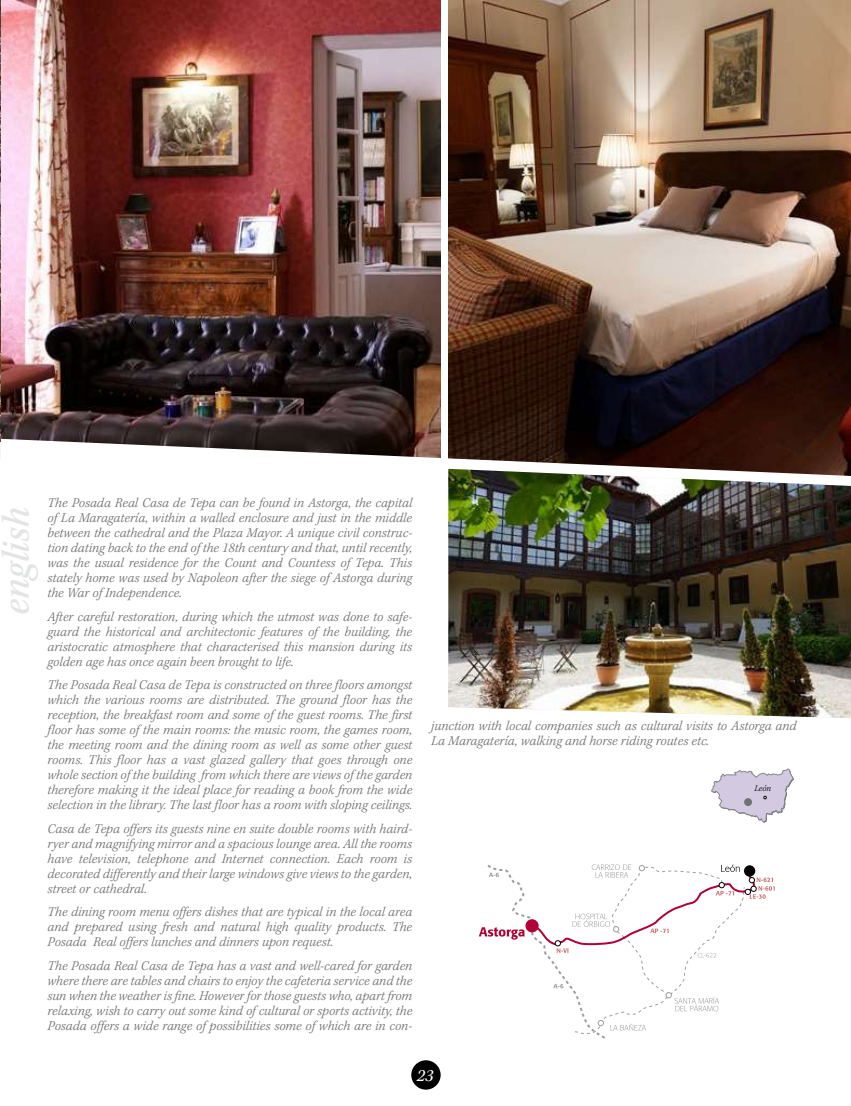
<style>
.page{position:relative;width:851px;height:1106px;background:#fff}
.page>*{position:absolute;margin:0;border:0;box-sizing:border-box;transform-origin:0 0}
.t1{font:40.5px "Kepler Std Medium Scn It";color:#e3e4e4}
.t2{font:italic 17.55px "Kepler Std";color:#fff}
.t3{font:italic 300 13.8px/15px "Kepler Std";color:#707172;text-align:justify}
.t4{font:italic 300 9px "Kepler Std";color:#000}
</style>
<div class="page">
<div style="left:411px;top:1060px;width:29px;height:29px;background:#000;border-radius:50%"></div>
<img style="left:1px;top:0;width:439px;height:439px">
<img style="left:448px;top:0;width:402px;height:439px">
<svg style="left:0;top:439px;width:850px;height:30px"></svg>
<img style="left:448px;top:469px;width:402px;height:249px">
<img style="left:0;top:0;width:1px;height:441px">
<svg style="left:478px;top:864px;width:296px;height:175px"></svg>
<svg style="left:711px;top:769px;width:82px;height:53px"></svg>
<div style="left:744px;top:798px;width:8px;height:8px;background:#707172;border-radius:50%"></div>
<svg style="left:0;top:0;width:1px;height:55px"></svg>
<p class="t3" style="left:47px;top:495px;width:366px">The Posada Real Casa de Tepa can be found in Astorga, the capital of La Maragatería, within a walled enclosure and just in the middle between the cathedral and the Plaza Mayor. A unique civil construc&shy;tion dating back to the end of the 18th century and that, until recently, was the usual residence for the Count and Countess of Tepa. This stately home was used by Napoleon after the siege of Astorga during the War of Independence.</p>
<p class="t3" style="left:47px;top:609px;width:366px">After careful restoration, during which the utmost was done to safe&shy;guard the historical and architectonic features of the building, the aristocratic atmosphere that characterised this mansion during its golden age has once again been brought to life.</p>
<p class="t3" style="left:47px;top:677px;width:366px">The Posada Real Casa de Tepa is constructed on three floors amongst which the various rooms are distributed. The ground floor has the reception, the breakfast room and some of the guest rooms. The first floor has some of the main rooms: the music room, the games room, the meeting room and the dining room as well as some other guest rooms. This floor has a vast glazed gallery that goes through one whole section of the building from which there are views of the garden therefore making it the ideal place for reading a book from the wide selection in the library. The last floor has a room with sloping ceilings.</p>
<p class="t3" style="left:47px;top:821px;width:366px">Casa de Tepa offers its guests nine en suite double rooms with haird&shy;ryer and magnifying mirror and a spacious lounge area. All the rooms have television, telephone and Internet connection. Each room is decorated differently and their large windows give views to the garden, street or cathedral.</p>
<p class="t3" style="left:47px;top:904px;width:366px">The dining room menu offers dishes that are typical in the local area and prepared using fresh and natural high quality products. The Posada Real offers lunches and dinners upon request.</p>
<p class="t3" style="left:47px;top:958px;width:366px">The Posada Real Casa de Tepa has a vast and well-cared for garden where there are tables and chairs to enjoy the cafeteria service and the sun when the weather is fine. However for those guests who, apart from relaxing, wish to carry out some kind of cultural or sports activity, the Posada offers a wide range of possibilities some of which are in con-</p>
<h1 class="t1" style="left:-7px;top:615px;width:109px;rotate:-90deg">english</h1>
<p class="t3" style="left:431px;top:718px;width:367px">junction with local companies such as cultural visits to Astorga and<br>La Maragatería, walking and horse riding routes etc.</p>
<p class="t4" style="left:754px;top:783px;width:18px">León</p>
<p class="t2" style="left:417px;top:1065px;width:18px">23</p>
</div>
